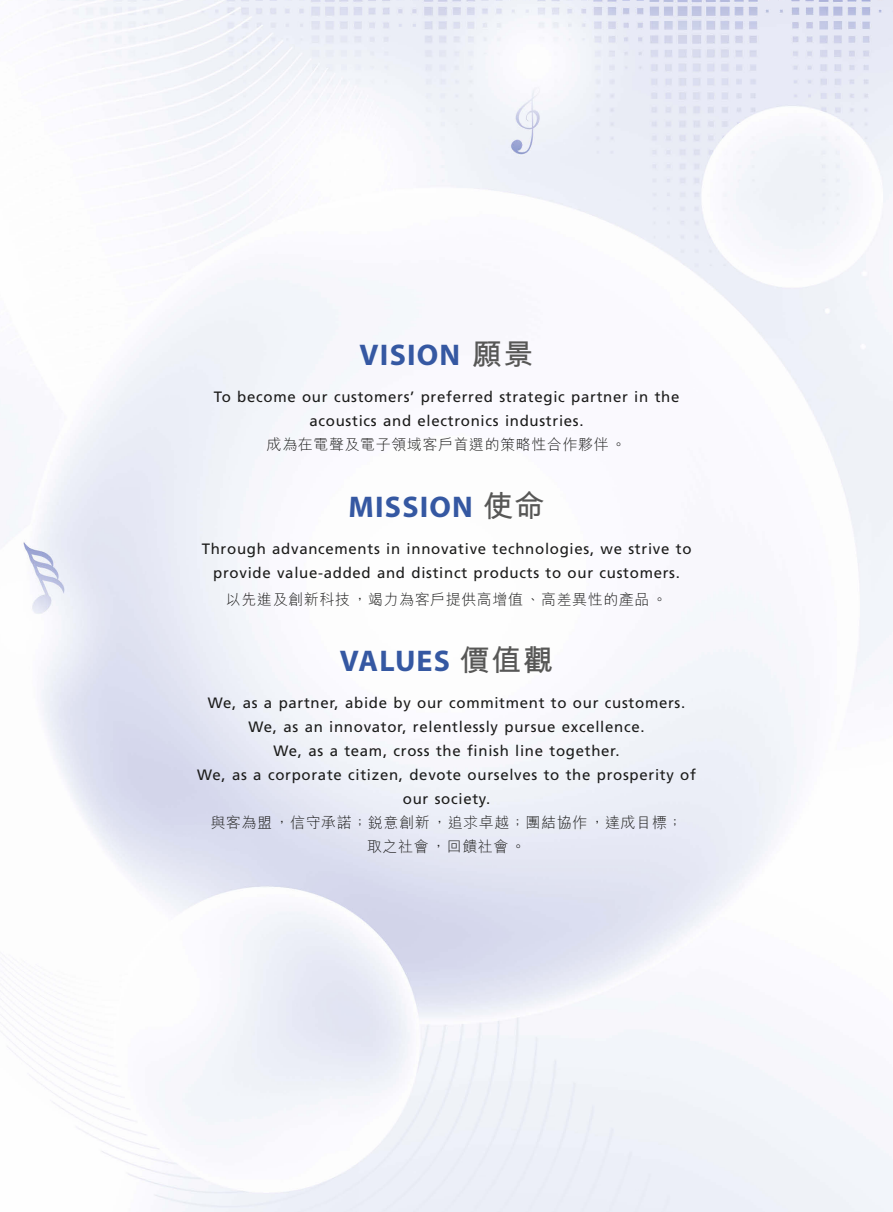
<style>
.page{position:relative;width:893px;height:1212px;background:#fff}
.page>*{position:absolute;margin:0;border:0;box-sizing:border-box;transform-origin:0 0}
.t1{font:700 30px "Myriad Pro";letter-spacing:.04em;color:#3558a2}
.t2{font:15px/24px "Frutiger LT Std";letter-spacing:.045em;color:#1c1c1b;text-align:center}
.t3{font:300 15px/24px "M Hei HK";letter-spacing:.04em;color:#1c1c1b;text-align:center}
.s1{font-family:"M Hei HK";color:#575756}
</style>
<div class="page">
<img style="left:0;top:0;width:893px;height:1212px">
<h1 class="t1" style="left:360px;top:338px;width:175px">VISION <span class="s1">願景</span></h1>
<p class="t2" style="left:214px;top:385px;width:467px">To become our customers’ preferred strategic partner in the acoustics and electronics industries.</p>
<p class="t3" style="left:267px;top:432px;width:361px">成為在電聲及電子領域客戶首選的策略性合作夥伴。</p>
<h1 class="t1" style="left:349px;top:490px;width:197px">MISSION <span class="s1">使命</span></h1>
<p class="t2" style="left:202px;top:536px;width:491px">Through advancements in innovative technologies, we strive to provide value-added and distinct products to our customers.</p>
<p class="t3" style="left:226px;top:587px;width:443px">以先進及創新科技，竭力為客戶提供高增值、高差異性的產品。</p>
<h1 class="t1" style="left:340px;top:644px;width:215px">VALUES <span class="s1">價值觀</span></h1>
<p class="t2" style="left:197px;top:691px;width:500px">We, as a partner, abide by our commitment to our customers.<br>We, as an innovator, relentlessly pursue excellence.<br>We, as a team, cross the finish line together.<br>We, as a corporate citizen, devote ourselves to the prosperity of our society.</p>
<p class="t3" style="left:210px;top:810px;width:474px">與客為盟，信守承諾；銳意創新，追求卓越；團結協作，達成目標；取之社會，回饋社會。</p>
</div>
